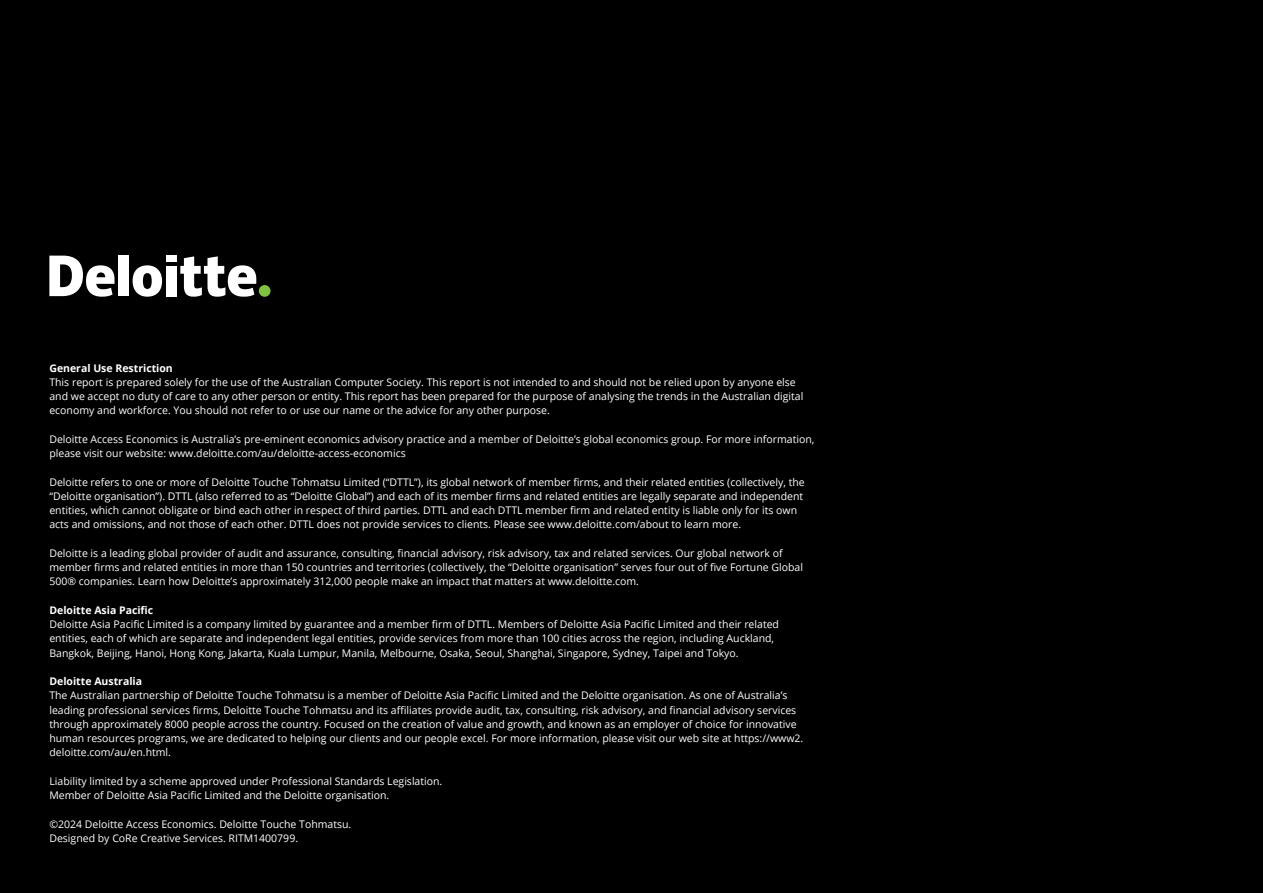
<style>
.page{position:relative;width:1263px;height:893px;background:#000}
.page>*{position:absolute;margin:0;border:0;box-sizing:border-box;transform-origin:0 0}
.Footer_copy{font:10.5px/14.2px "Open Sans";color:#fff}
.Boilerplate_White_Text{font:10.5px "Open Sans";color:#fff}
.Footer_copy-2{font:700 10.5px "Open Sans";color:#fff}
.s1{font-weight:700}
</style>
<div class="page">
<div style="left:259px;top:285px;width:11px;height:12px;background:#80c342;border-radius:50%"></div>
<div style="left:118px;top:255px;width:11px;height:41px;background:#fff"></div>
<svg style="left:133px;top:265px;width:29px;height:32px"></svg>
<div style="left:166px;top:266px;width:10px;height:30px;background:#fff"></div>
<div style="left:166px;top:255px;width:10px;height:7px;background:#fff"></div>
<svg style="left:180px;top:256px;width:76px;height:41px"></svg>
<svg style="left:49px;top:256px;width:66px;height:41px"></svg>
<p class="Footer_copy-2" style="left:49px;top:360px;width:125px">General Use Restriction</p>
<p class="Footer_copy" style="left:49px;top:375px;width:755px">This report is prepared solely for the use of the Australian Computer Society. This report is not intended to and should not be relied upon by anyone else and we accept no duty of care to any other person or entity. This report has been prepared for the purpose of analysing the trends in the Australian digital economy and workforce. You should not refer to or use our name or the advice for any other purpose.</p>
<p class="Footer_copy" style="left:49px;top:432px;width:766px">Deloitte Access Economics is Australia’s pre-eminent economics advisory practice and a member of Deloitte’s global economics group. For more information, please visit our website: www.deloitte.com/au/deloitte-access-economics</p>
<p class="Footer_copy" style="left:49px;top:474px;width:757px">Deloitte refers to one or more of Deloitte Touche Tohmatsu Limited (“DTTL”), its global network of member firms, and their related entities (collectively, the “Deloitte organisation”). DTTL (also referred to as “Deloitte Global”) and each of its member firms and related entities are legally separate and independent entities, which cannot obligate or bind each other in respect of third parties. DTTL and each DTTL member firm and related entity is liable only for its own acts and omissions, and not those of each other. DTTL does not provide services to clients. Please see www.deloitte.com/about to learn more.</p>
<p class="Footer_copy" style="left:49px;top:546px;width:755px">Deloitte is a leading global provider of audit and assurance, consulting, financial advisory, risk advisory, tax and related services. Our global network of member firms and related entities in more than 150 countries and territories (collectively, the “Deloitte organisation” serves four out of five Fortune Global<br>500® companies. Learn how Deloitte’s approximately 312,000 people make an impact that matters at www.deloitte.com.</p>
<p class="Footer_copy" style="left:49px;top:603px;width:731px"><span class="s1">Deloitte Asia Pacific<br></span>Deloitte Asia Pacific Limited is a company limited by guarantee and a member firm of DTTL. Members of Deloitte Asia Pacific Limited and their related entities, each of which are separate and independent legal entities, provide services from more than 100 cities across the region, including Auckland, Bangkok, Beijing, Hanoi, Hong Kong, Jakarta, Kuala Lumpur, Manila, Melbourne, Osaka, Seoul, Shanghai, Singapore, Sydney, Taipei and Tokyo.</p>
<p class="Footer_copy" style="left:49px;top:674px;width:755px"><span class="s1">Deloitte Australia<br></span>The Australian partnership of Deloitte Touche Tohmatsu is a member of Deloitte Asia Pacific Limited and the Deloitte organisation. As one of Australia’s leading professional services firms, Deloitte Touche Tohmatsu and its affiliates provide audit, tax, consulting, risk advisory, and financial advisory services through approximately 8000 people across the country. Focused on the creation of value and growth, and known as an employer of choice for innovative human resources programs, we are dedicated to helping our clients and our people excel. For more information, please visit our web site at https://www2. deloitte.com/au/en.html.</p>
<p class="Footer_copy" style="left:49px;top:774px;width:394px">Liability limited by a scheme approved under Professional Standards Legislation.<br>Member of Deloitte Asia Pacific Limited and the Deloitte organisation.</p>
<p class="Footer_copy" style="left:49px;top:816px;width:303px">©2024 Deloitte Access Economics. Deloitte Touche Tohmatsu.</p>
<p class="Boilerplate_White_Text" style="left:49px;top:831px;width:250px">Designed by CoRe Creative Services. RITM1400799.</p>
</div>
